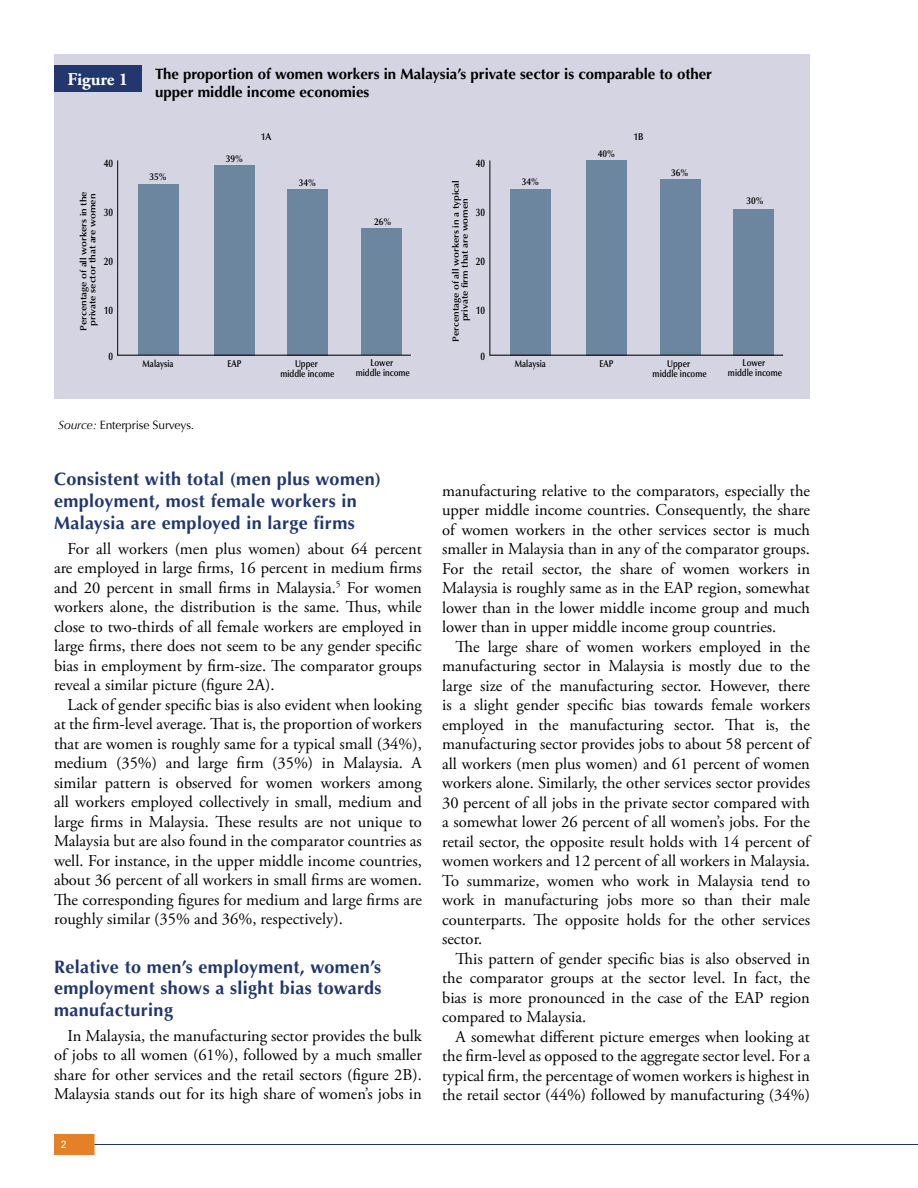
<style>
.page{position:relative;width:918px;height:1188px;background:#fff}
.page>*{position:absolute;margin:0;border:0;box-sizing:border-box;transform-origin:0 0}
.t1{font:700 18px/21.6px "Optima";letter-spacing:.02em;color:#21376d}
.t2{font:700 18px "Adobe Garamond Pro";color:#fff}
.t3{font:16.5px/19.5px "Adobe Garamond Pro";color:#000;text-align:justify}
.t4{font:700 15px/18px "Optima";color:#000}
.t5{font:12px "Optima";letter-spacing:-.01em;color:#000}
.t6{font:600 10.95px "Optima";color:#000;scale:.83 1}
.t7{font:10.5px "Univers";color:#fff}
.t8{font:600 9.9px/9.9px "Optima";color:#000;text-align:center;scale:.82 1}
.t9{font:600 9.9px "Optima";color:#000;scale:.91 1}
.t10{font:600 9px/9px "Optima";color:#000;text-align:center;scale:1.1 1}
.s1{font-style:italic}
</style>
<div class="page">
<hr style="left:94px;top:1144px;width:824px;height:1px;background:#21376d">
<div style="left:54px;top:1134px;width:40px;height:21px;background:#e48025"></div>
<div style="left:54px;top:54px;width:756px;height:344px;background:#d4d4e2"></div>
<hr style="left:117px;top:160px;width:1px;height:196px;background:#000">
<div style="left:138px;top:184px;width:41px;height:171px;background:#6b869e"></div>
<div style="left:214px;top:165px;width:41px;height:190px;background:#6b869e"></div>
<div style="left:287px;top:189px;width:41px;height:166px;background:#6b869e"></div>
<div style="left:361px;top:228px;width:41px;height:127px;background:#6b869e"></div>
<hr style="left:118px;top:355px;width:293px;height:1px;background:#000">
<div style="left:54px;top:65px;width:88px;height:27px;background:#21376d"></div>
<hr style="left:490px;top:160px;width:1px;height:196px;background:#000">
<div style="left:510px;top:189px;width:41px;height:166px;background:#6b869e"></div>
<div style="left:586px;top:160px;width:41px;height:195px;background:#6b869e"></div>
<div style="left:660px;top:180px;width:41px;height:175px;background:#6b869e"></div>
<div style="left:733px;top:209px;width:41px;height:146px;background:#6b869e"></div>
<hr style="left:490px;top:355px;width:293px;height:1px;background:#000">
<p class="t2" style="left:68px;top:69px;width:62px">Figure 1</p>
<p class="t4" style="left:155px;top:65px;width:558px">The proportion of women workers in Malaysia’s private sector is comparable to other upper middle income economies</p>
<p class="t9" style="left:261px;top:131px;width:13px">1A</p>
<p class="t9" style="left:633px;top:131px;width:12px">1B</p>
<p class="t6" style="left:104px;top:157px;width:13px">40</p>
<p class="t10" style="left:79px;top:331px;width:128px;rotate:-90deg">Percentage of all workers in the private sector that are women</p>
<p class="t6" style="left:104px;top:206px;width:13px">30</p>
<p class="t6" style="left:104px;top:255px;width:13px">20</p>
<p class="t6" style="left:104px;top:304px;width:13px">10</p>
<p class="t9" style="left:150px;top:171px;width:20px">35%</p>
<p class="t9" style="left:226px;top:153px;width:20px">39%</p>
<p class="t9" style="left:299px;top:177px;width:20px">34%</p>
<p class="t9" style="left:374px;top:216px;width:20px">26%</p>
<p class="t6" style="left:476px;top:157px;width:13px">40</p>
<p class="t10" style="left:451px;top:342px;width:148px;rotate:-90deg">Percentage of all workers in a typical private firm that are women</p>
<p class="t9" style="left:522px;top:176px;width:20px">34%</p>
<p class="t6" style="left:476px;top:206px;width:13px">30</p>
<p class="t6" style="left:476px;top:255px;width:13px">20</p>
<p class="t6" style="left:476px;top:304px;width:13px">10</p>
<p class="t9" style="left:598px;top:148px;width:20px">40%</p>
<p class="t9" style="left:671px;top:167px;width:20px">36%</p>
<p class="t9" style="left:746px;top:194px;width:20px">30%</p>
<p class="t6" style="left:108px;top:350px;width:7px">0</p>
<p class="t8" style="left:143px;top:358px;width:39px">Malaysia</p>
<p class="t8" style="left:227px;top:358px;width:19px">EAP</p>
<p class="t8" style="left:280px;top:358px;width:68px">Upper<br>middle income</p>
<p class="t8" style="left:356px;top:358px;width:68px">Lower<br>middle income</p>
<p class="t6" style="left:481px;top:350px;width:7px">0</p>
<p class="t8" style="left:515px;top:358px;width:39px">Malaysia</p>
<p class="t8" style="left:600px;top:358px;width:19px">EAP</p>
<p class="t8" style="left:653px;top:358px;width:68px">Upper<br>middle income</p>
<p class="t8" style="left:728px;top:358px;width:68px">Lower<br>middle income</p>
<p class="t5" style="left:58px;top:418px;width:137px"><span class="s1">Source:</span> Enterprise Surveys.</p>
<p class="t1" style="left:54px;top:469px;width:329px">Consistent with total (men plus women) employment, most female workers in<br>Malaysia are employed in large firms</p>
<p class="t3" style="left:54px;top:539px;width:369px;text-indent:13px">For all workers (men plus women) about 64 percent are employed in large firms, 16 percent in medium firms and 20 percent in small firms in Malaysia.<sup>5</sup> For women workers alone, the distribution is the same. Thus, while close to two-thirds of all female workers are employed in large firms, there does not seem to be any gender specific bias in employment by firm-size. The comparator groups reveal a similar picture (figure 2A).</p>
<p class="t3" style="left:54px;top:695px;width:369px;text-indent:13px">Lack of gender specific bias is also evident when looking at the firm-level average. That is, the proportion of workers that are women is roughly same for a typical small (34%), medium (35%) and large firm (35%) in Malaysia. A similar pattern is observed for women workers among all workers employed collectively in small, medium and large firms in Malaysia. These results are not unique to Malaysia but are also found in the comparator countries as well. For instance, in the upper middle income countries, about 36 percent of all workers in small firms are women.<br>The corresponding figures for medium and large firms are roughly similar (35% and 36%, respectively).</p>
<p class="t1" style="left:54px;top:956px;width:329px;text-align:justify">Relative to men’s employment, women’s employment shows a slight bias towards manufacturing</p>
<p class="t3" style="left:54px;top:1026px;width:369px;text-indent:13px">In Malaysia, the manufacturing sector provides the bulk of jobs to all women (61%), followed by a much smaller share for other services and the retail sectors (figure 2B).<br>Malaysia stands out for its high share of women’s jobs in</p>
<p class="t3" style="left:442px;top:481px;width:369px">manufacturing relative to the comparators, especially the upper middle income countries. Consequently, the share of women workers in the other services sector is much smaller in Malaysia than in any of the comparator groups.<br>For the retail sector, the share of women workers in Malaysia is roughly same as in the EAP region, somewhat lower than in the lower middle income group and much lower than in upper middle income group countries.</p>
<p class="t3" style="left:442px;top:637px;width:369px;text-indent:13px">The large share of women workers employed in the manufacturing sector in Malaysia is mostly due to the large size of the manufacturing sector. However, there is a slight gender specific bias towards female workers employed in the manufacturing sector. That is, the manufacturing sector provides jobs to about 58 percent of all workers (men plus women) and 61 percent of women workers alone. Similarly, the other services sector provides 30 percent of all jobs in the private sector compared with a somewhat lower 26 percent of all women’s jobs. For the retail sector, the opposite result holds with 14 percent of women workers and 12 percent of all workers in Malaysia.<br>To summarize, women who work in Malaysia tend to work in manufacturing jobs more so than their male counterparts. The opposite holds for the other services sector.</p>
<p class="t3" style="left:442px;top:949px;width:369px;text-indent:13px">This pattern of gender specific bias is also observed in the comparator groups at the sector level. In fact, the bias is more pronounced in the case of the EAP region compared to Malaysia.</p>
<p class="t3" style="left:442px;top:1027px;width:369px;text-indent:13px">A somewhat different picture emerges when looking at the firm-level as opposed to the aggregate sector level. For a typical firm, the percentage of women workers is highest in the retail sector (44%) followed by manufacturing (34%)</p>
<p class="t7" style="left:61px;top:1138px;width:7px">2</p>
</div>
